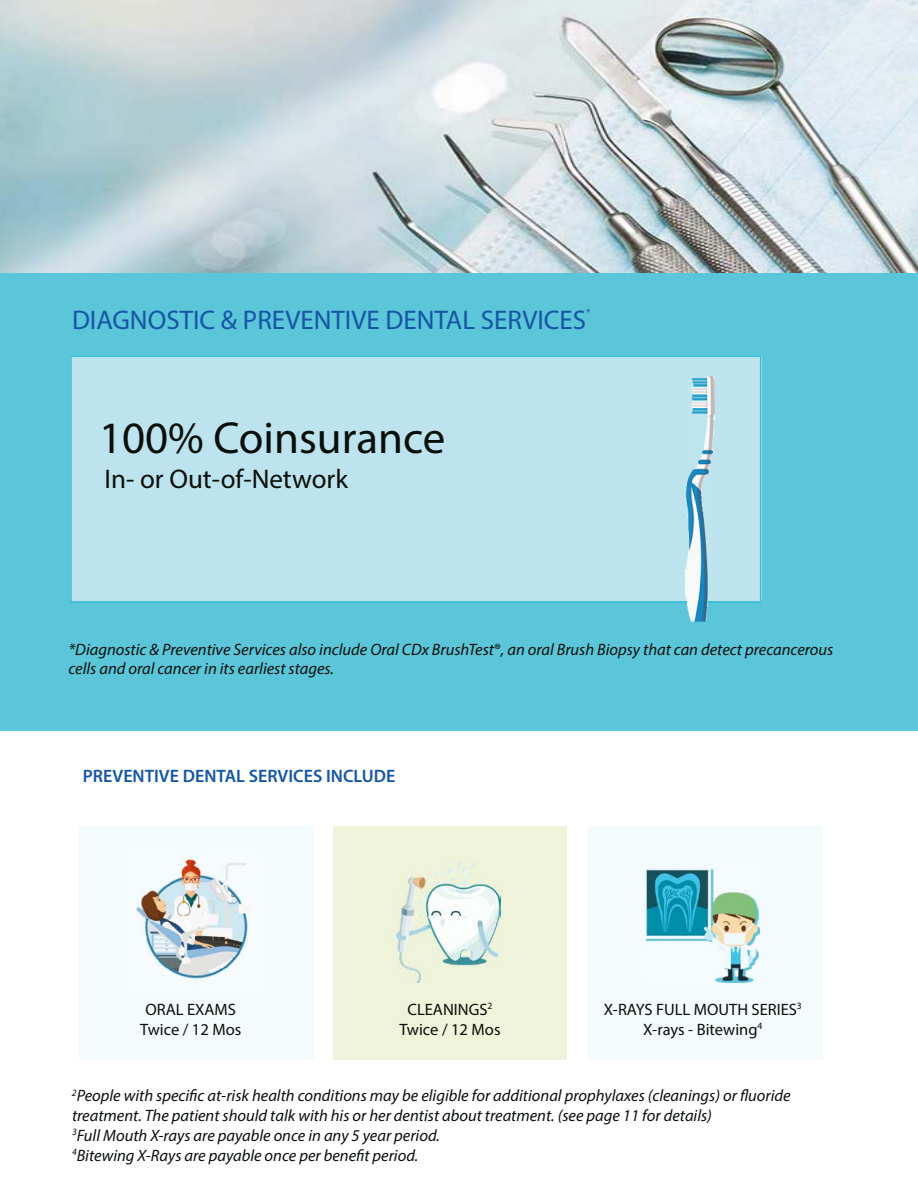
<style>
.page{position:relative;width:918px;height:1188px;background:#fff}
.page>*{position:absolute;margin:0;border:0;box-sizing:border-box;transform-origin:0 0}
.t1{font:45px "Myriad Pro";color:#090f0a}
.t2{font:27px "Myriad Pro";color:#1456a3}
.t3{font:27px "Myriad Pro";color:#090f0a}
.t4{font:600 18px "Myriad Pro";color:#1456a3}
.t5{font:italic 16.5px/19.8px "Myriad Pro";color:#090f0a}
.t6{font:16.5px/19.8px "Myriad Pro";color:#090f0a;text-align:center}
.t7{font:10.5px "Myriad Pro";color:#1456a3}
.s1{font-style:normal}
</style>
<div class="page">
<img style="left:0;top:0;width:918px;height:274px">
<div style="left:0;top:274px;width:918px;height:457px;background:#5bc5d9"></div>
<div style="left:70px;top:356px;width:691px;height:247px;background:#bde4ee"></div>
<img style="left:686px;top:376px;width:28px;height:246px">
<svg style="left:686px;top:602px;width:28px;height:1px"></svg>
<div style="left:333px;top:826px;width:234px;height:234px;background:#eff3d9"></div>
<div style="left:79px;top:826px;width:234px;height:234px;background:#f4fbfc"></div>
<div style="left:589px;top:826px;width:234px;height:234px;background:#f4fbfc"></div>
<img style="left:136px;top:852px;width:113px;height:127px">
<img style="left:395px;top:862px;width:105px;height:121px">
<img style="left:645px;top:868px;width:114px;height:115px">
<p class="t7" style="left:586px;top:308px;width:6px">*</p>
<h2 class="t2" style="left:72px;top:310px;width:516px">DIAGNOSTIC &amp; PREVENTIVE DENTAL SERVICES</h2>
<h1 class="t1" style="left:99px;top:421px;width:348px">100% Coinsurance</h1>
<h2 class="t3" style="left:104px;top:469px;width:245px">In- or Out-of-Network</h2>
<p class="t5" style="left:68px;top:640px;width:767px">*Diagnostic &amp; Preventive Services also include Oral CDx BrushTest<span class="s1">®</span>, an oral Brush Biopsy that can detect precancerous cells and oral cancer in its earliest stages.</p>
<p class="t4" style="left:83px;top:769px;width:314px">PREVENTIVE DENTAL SERVICES INCLUDE</p>
<p class="t6" style="left:140px;top:1001px;width:103px">ORAL EXAMS<br>Twice / 12 Mos</p>
<p class="t6" style="left:399px;top:1001px;width:103px">CLEANINGS<sup>2<br></sup>Twice / 12 Mos</p>
<p class="t6" style="left:604px;top:1001px;width:200px">X-RAYS FULL MOUTH SERIES<sup>3<br></sup>X-rays - Bitewing<sup>4</sup></p>
<p class="t5" style="left:72px;top:1087px;width:720px"><sup>2</sup>People with specific at-risk health conditions may be eligible for additional prophylaxes (cleanings) or fluoride treatment. The patient should talk with his or her dentist about treatment. (see page 11 for details)<br><sup>3</sup>Full Mouth X-rays are payable once in any 5 year period.<br><sup>4</sup>Bitewing X-Rays are payable once per benefit period.</p>
</div>
